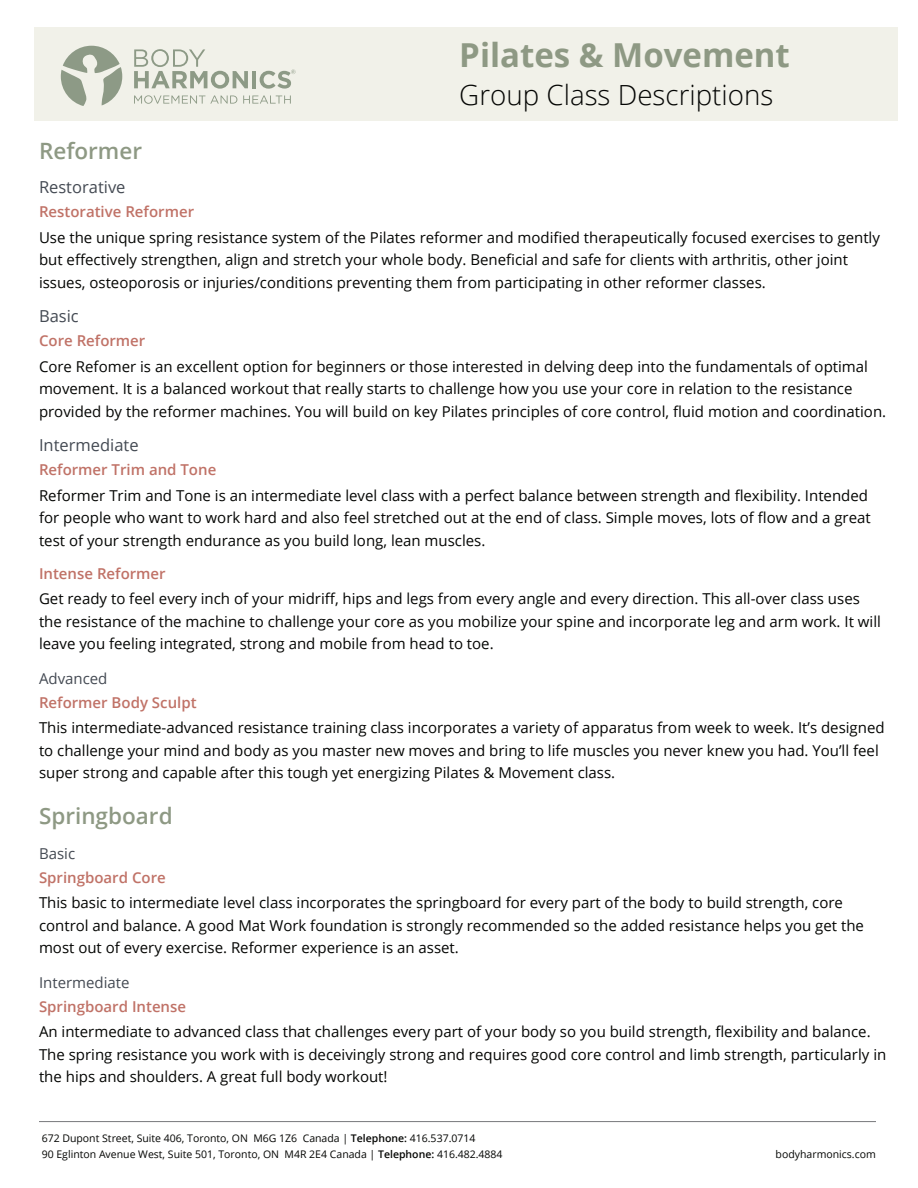
<style>
.page{position:relative;width:918px;height:1188px;background:#fff}
.page>*{position:absolute;margin:0;border:0;box-sizing:border-box;transform-origin:0 0}
.H1-Head{font:700 33px "Open Sans";color:#8e9984}
.H1-subHEAD{font:300 27.75px "Open Sans";color:#040503}
.H2-subHEAD{font:600 22.5px "Open Sans";color:#8e9984}
.t1{font:16.5px "Open Sans";color:#444a53}
.Text{font:15px/22.5px "Open Sans";color:#040503}
.t2{font:600 15px "Open Sans";color:#c07267}
.t3{font:15px "Open Sans";color:#444a53}
.Copyright{font:10.5px "Open Sans";color:#040503}
.s1{font-weight:600}
</style>
<div class="page">
<div style="left:34px;top:27px;width:864px;height:94px;background:#f1f1e9"></div>
<svg style="left:61px;top:46px;width:61px;height:60px"></svg>
<svg style="left:134px;top:49px;width:114px;height:40px"></svg>
<hr style="left:252px;top:71px;width:4px;height:17px;background:#8d9a86">
<svg style="left:134px;top:95px;width:103px;height:9px"></svg>
<svg style="left:243px;top:95px;width:48px;height:9px"></svg>
<svg style="left:260px;top:70px;width:36px;height:19px"></svg>
<hr style="left:39px;top:1121px;width:837px;height:1px;background:#77787c">
<p class="H1-Head" style="left:459px;top:32px;width:332px">Pilates &amp; Movement</p>
<p class="H1-subHEAD" style="left:459px;top:76px;width:316px">Group Class Descriptions</p>
<p class="H2-subHEAD" style="left:39px;top:135px;width:105px">Reformer</p>
<p class="t1" style="left:39px;top:176px;width:88px">Restorative</p>
<p class="t2" style="left:39px;top:202px;width:157px">Restorative Reformer</p>
<p class="Text" style="left:39px;top:226px;width:843px">Use the unique spring resistance system of the Pilates reformer and modified therapeutically focused exercises to gently but effectively strengthen, align and stretch your whole body. Beneficial and safe for clients with arthritis, other joint issues, osteoporosis or injuries/conditions preventing them from participating in other reformer classes.</p>
<p class="t1" style="left:39px;top:305px;width:41px">Basic</p>
<p class="t2" style="left:39px;top:331px;width:108px">Core Reformer</p>
<p class="Text" style="left:39px;top:355px;width:849px">Core Refomer is an excellent option for beginners or those interested in delving deep into the fundamentals of optimal movement. It is a balanced workout that really starts to challenge how you use your core in relation to the resistance provided by the reformer machines. You will build on key Pilates principles of core control, fluid motion and coordination.</p>
<p class="t1" style="left:39px;top:434px;width:101px">Intermediate</p>
<p class="t2" style="left:39px;top:460px;width:179px">Reformer Trim and Tone</p>
<p class="Text" style="left:39px;top:484px;width:833px">Reformer Trim and Tone is an intermediate level class with a perfect balance between strength and flexibility. Intended for people who want to work hard and also feel stretched out at the end of class. Simple moves, lots of flow and a great test of your strength endurance as you build long, lean muscles.</p>
<p class="t2" style="left:39px;top:563px;width:128px">Intense Reformer</p>
<p class="Text" style="left:39px;top:587px;width:843px">Get ready to feel every inch of your midriff, hips and legs from every angle and every direction. This all-over class uses the resistance of the machine to challenge your core as you mobilize your spine and incorporate leg and arm work. It will leave you feeling integrated, strong and mobile from head to toe.</p>
<p class="t3" style="left:39px;top:668px;width:70px">Advanced</p>
<p class="t2" style="left:39px;top:692px;width:159px">Reformer Body Sculpt</p>
<p class="Text" style="left:39px;top:716px;width:847px">This intermediate-advanced resistance training class incorporates a variety of apparatus from week to week. It’s designed to challenge your mind and body as you master new moves and bring to life muscles you never knew you had. You’ll feel super strong and capable after this tough yet energizing Pilates &amp; Movement class.</p>
<p class="H2-subHEAD" style="left:39px;top:801px;width:135px">Springboard</p>
<p class="t3" style="left:39px;top:843px;width:38px">Basic</p>
<p class="t2" style="left:39px;top:867px;width:128px">Springboard Core</p>
<p class="Text" style="left:39px;top:891px;width:827px">This basic to intermediate level class incorporates the springboard for every part of the body to build strength, core control and balance. A good Mat Work foundation is strongly recommended so the added resistance helps you get the most out of every exercise. Reformer experience is an asset.</p>
<p class="t3" style="left:39px;top:972px;width:92px">Intermediate</p>
<p class="t2" style="left:39px;top:996px;width:149px">Springboard Intense</p>
<p class="Text" style="left:39px;top:1020px;width:849px">An intermediate to advanced class that challenges every part of your body so you build strength, flexibility and balance.<br>The spring resistance you work with is deceivingly strong and requires good core control and limb strength, particularly in the hips and shoulders. A great full body workout!</p>
<p class="Copyright" style="left:42px;top:1131px;width:435px">672 Dupont Street, Suite 406, Toronto, ON M6G 1Z6 Canada | <span class="s1">Telephone:</span> 416.537.0714</p>
<p class="Copyright" style="left:42px;top:1147px;width:462px">90 Eglinton Avenue West, Suite 501, Toronto, ON M4R 2E4 Canada | <span class="s1">Telephone:</span> 416.482.4884</p>
<p class="Copyright" style="left:776px;top:1147px;width:102px">bodyharmonics.com</p>
</div>
